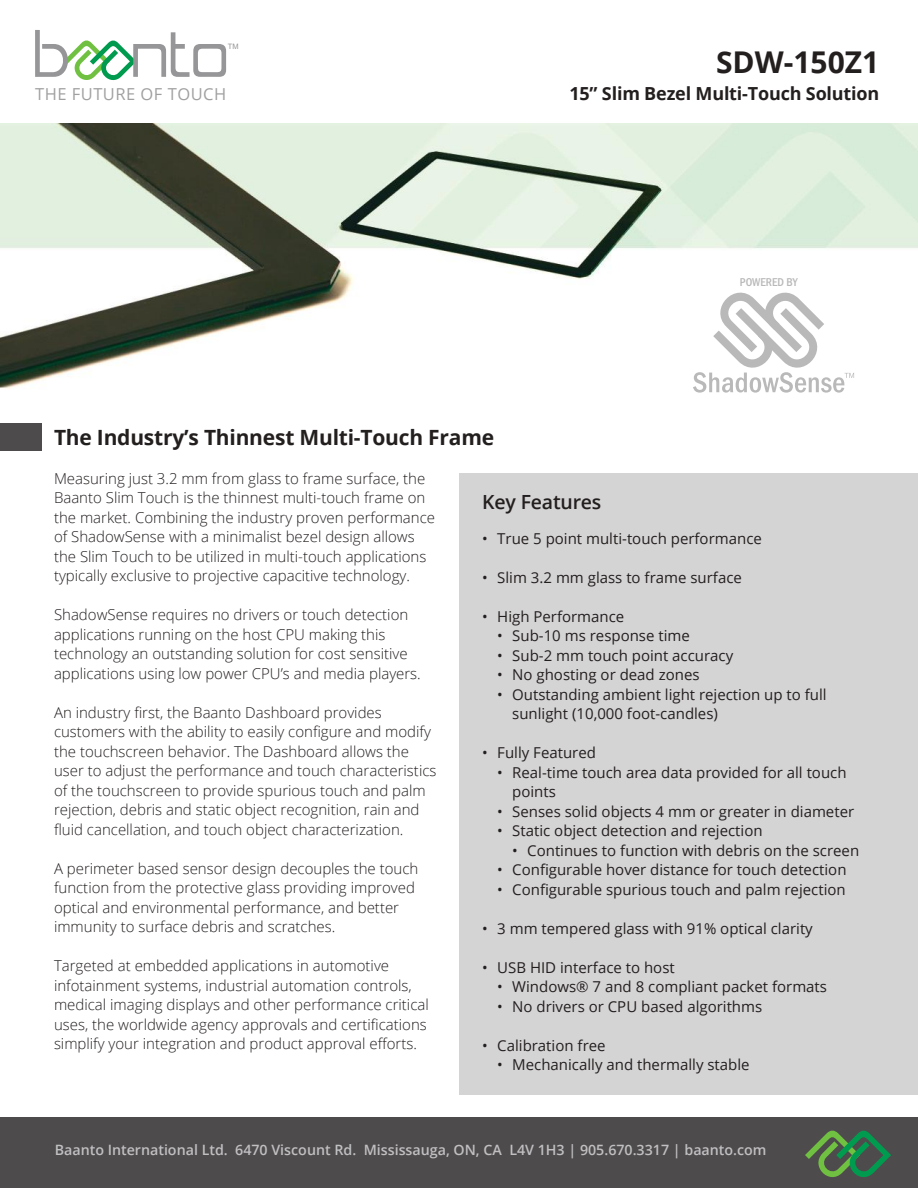
<style>
.page{position:relative;width:918px;height:1188px;background:#fff}
.page>*{position:absolute;margin:0;border:0;box-sizing:border-box;transform-origin:0 0}
.t1{font:700 30px "Open Sans";color:#241f1f}
.t2{font:700 21px "Open Sans";letter-spacing:-.01em;color:#241f1f}
.t3{font:600 19.5px "Open Sans";letter-spacing:-.01em;color:#241f1f}
.t4{font:700 18px "Open Sans";letter-spacing:-.01em;color:#241f1f}
.t5{font:16.5px "Open Sans";letter-spacing:.03em;color:#a0a0a0}
.t6{font:300 15px/19.5px "Open Sans";color:#241f1f}
.t7{font:15px/19.5px "Open Sans";color:#241f1f}
.t8{font:600 14.25px "Open Sans";color:#c0bfc1}
.t9{font:500 condensed 11.85px "Franklin Gothic";color:#b9b9ba}
.t10{font:7.5px "Arial";color:#969698}
</style>
<div class="page">
<div style="left:0;top:1118px;width:918px;height:70px;background:#4e4b4c"></div>
<svg style="left:805px;top:1131px;width:86px;height:46px"></svg>
<div style="left:459px;top:473px;width:459px;height:622px;background:#d5d4d5"></div>
<img style="left:0;top:124px;width:918px;height:265px">
<svg style="left:693px;top:280px;width:161px;height:113px"></svg>
<div style="left:0;top:423px;width:41px;height:28px;background:#4e4b4c"></div>
<svg style="left:35px;top:30px;width:191px;height:50px"></svg>
<p class="t10" style="left:228px;top:42px;width:12px">TM</p>
<p class="t5" style="left:35px;top:83px;width:193px">THE FUTURE OF TOUCH</p>
<h2 class="t2" style="left:54px;top:422px;width:442px">The Industry’s Thinnest Multi-Touch Frame</h2>
<h1 class="t1" style="left:716px;top:41px;width:165px">SDW-150Z1</h1>
<p class="t4" style="left:569px;top:81px;width:311px">15” Slim Bezel Multi-Touch Solution</p>
<p class="t9" style="left:740px;top:274px;width:59px">POWERED BY</p>
<p class="t6" style="left:54px;top:468px;width:383px">Measuring just 3.2 mm from glass to frame surface, the Baanto Slim Touch is the thinnest multi-touch frame on the market. Combining the industry proven performance of ShadowSense with a minimalist bezel design allows the Slim Touch to be utilized in multi-touch applications typically exclusive to projective capacitive technology.</p>
<p class="t6" style="left:54px;top:605px;width:368px">ShadowSense requires no drivers or touch detection applications running on the host CPU making this technology an outstanding solution for cost sensitive applications using low power CPU’s and media players.</p>
<p class="t6" style="left:54px;top:702px;width:384px">An industry first, the Baanto Dashboard provides customers with the ability to easily configure and modify the touchscreen behavior. The Dashboard allows the user to adjust the performance and touch characteristics of the touchscreen to provide spurious touch and palm rejection, debris and static object recognition, rain and fluid cancellation, and touch object characterization.</p>
<p class="t6" style="left:54px;top:858px;width:366px">A perimeter based sensor design decouples the touch function from the protective glass providing improved optical and environmental performance, and better immunity to surface debris and scratches.</p>
<p class="t6" style="left:54px;top:956px;width:376px">Targeted at embedded applications in automotive infotainment systems, industrial automation controls, medical imaging displays and other performance critical uses, the worldwide agency approvals and certifications simplify your integration and product approval efforts.</p>
<h3 class="t3" style="left:482px;top:488px;width:121px">Key Features</h3>
<p class="t7" style="left:482px;top:528px;width:281px">• True 5 point multi-touch performance</p>
<p class="t7" style="left:482px;top:567px;width:261px">• Slim 3.2 mm glass to frame surface</p>
<p class="t7" style="left:482px;top:606px;width:144px">• High Performance</p>
<p class="t7" style="left:497px;top:626px;width:194px">• Sub-10 ms response time</p>
<p class="t7" style="left:497px;top:645px;width:238px">• Sub-2 mm touch point accuracy</p>
<p class="t7" style="left:497px;top:665px;width:204px">• No ghosting or dead zones</p>
<p class="t7" style="left:512px;top:684px;width:316px;text-indent:-15px">• Outstanding ambient light rejection up to full sunlight (10,000 foot-candles)</p>
<p class="t7" style="left:482px;top:743px;width:115px">• Fully Featured</p>
<p class="t7" style="left:512px;top:762px;width:336px;text-indent:-15px">• Real-time touch area data provided for all touch points</p>
<p class="t7" style="left:497px;top:801px;width:358px">• Senses solid objects 4 mm or greater in diameter</p>
<p class="t7" style="left:497px;top:821px;width:267px">• Static object detection and rejection</p>
<p class="t7" style="left:512px;top:840px;width:348px">• Continues to function with debris on the screen</p>
<p class="t7" style="left:497px;top:860px;width:351px">• Configurable hover distance for touch detection</p>
<p class="t7" style="left:497px;top:879px;width:350px">• Configurable spurious touch and palm rejection</p>
<p class="t7" style="left:482px;top:918px;width:332px">• 3 mm tempered glass with 91% optical clarity</p>
<p class="t7" style="left:482px;top:957px;width:194px">• USB HID interface to host</p>
<p class="t7" style="left:497px;top:977px;width:331px">• Windows® 7 and 8 compliant packet formats</p>
<p class="t7" style="left:497px;top:996px;width:267px">• No drivers or CPU based algorithms</p>
<p class="t7" style="left:482px;top:1035px;width:125px">• Calibration free</p>
<p class="t7" style="left:497px;top:1055px;width:254px">• Mechanically and thermally stable</p>
<p class="t8" style="left:55px;top:1140px;width:713px">Baanto International Ltd. 6470 Viscount Rd. Mississauga, ON, CA L4V 1H3 | 905.670.3317 | baanto.com</p>
</div>
